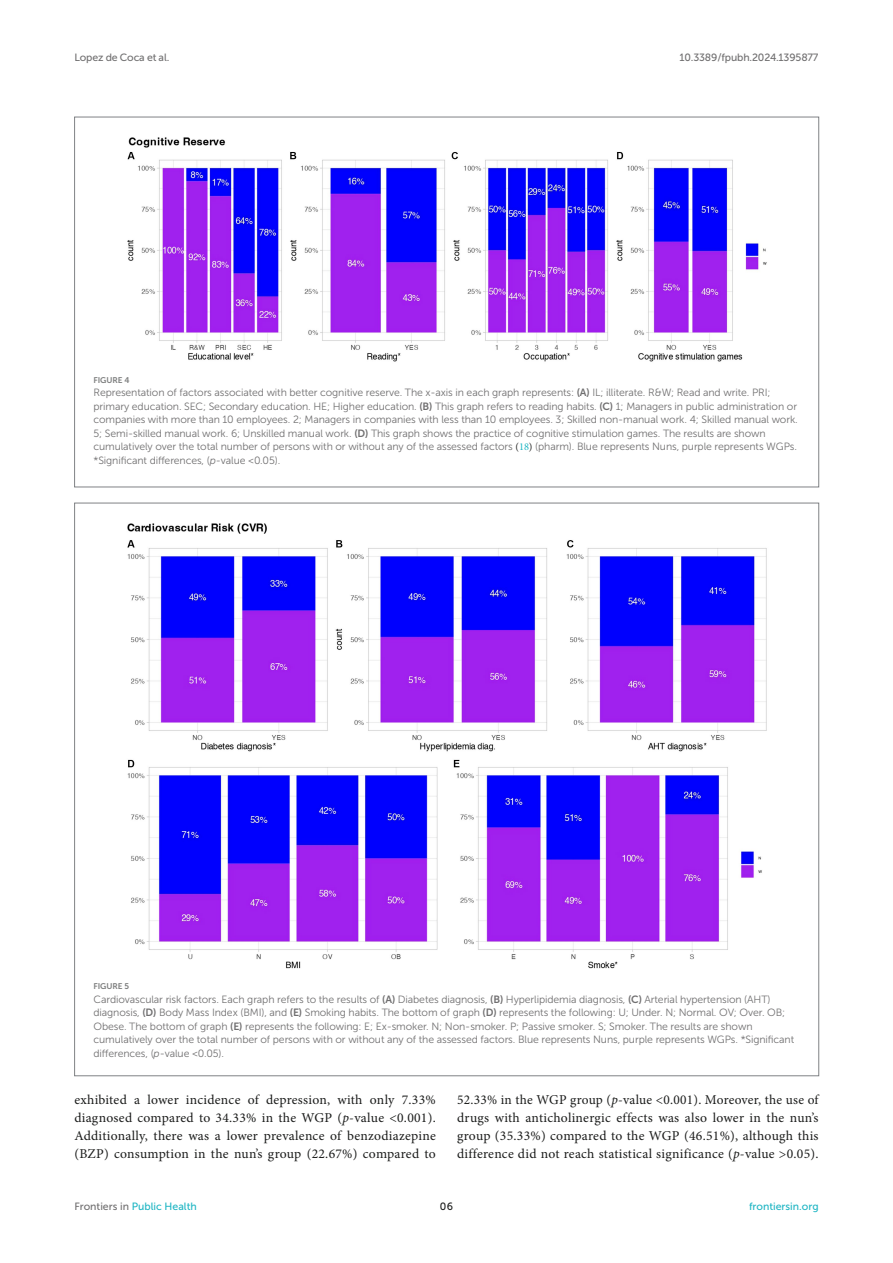
<style>
.page{position:relative;width:893px;height:1263px;background:#fff}
.page>*{position:absolute;margin:0;border:0;box-sizing:border-box;transform-origin:0 0}
.TEXT_FLUSH{font:13.5px/18px "Minion Pro";letter-spacing:.02em;color:#1b1c1b;text-align:justify}
.FIG_LEG{font:10.5px/13.5px "Museo Sans 300";letter-spacing:-.01em;color:#706f70}
.t1{font:10.5px "Museo Sans 500";letter-spacing:-.015em;color:#706f70}
.t2{font:10.5px "Museo Sans 500";color:#1db5c3}
.t3{font:10.5px "Museo Sans 500";color:#1b1c1b}
.FIG_HD{font:8.25px "Museo Sans 700";letter-spacing:-.01em;color:#7e7f7f}
.s1{font-family:"Museo Sans 700"}
.s2{font-family:"Minion Pro";color:#1b1c1b}
.s3{font-family:"Minion Pro";color:#1db5c3}
.s4{font-style:italic}
.s5{color:#706f70}
</style>
<div class="page">
<img style="left:127px;top:137px;width:640px;height:225px">
<img style="left:127px;top:523px;width:640px;height:446px">
<p class="t1" style="left:74px;top:51px;width:96px">Lopez de Coca et al.</p>
<p class="t1" style="left:680px;top:51px;width:140px">10.3389/fpubh.2024.1395877</p>
<p class="FIG_HD" style="left:94px;top:375px;width:37px">FIGURE 4</p>
<p class="FIG_LEG" style="left:94px;top:386px;width:706px">Representation of factors associated with better cognitive reserve. The x-axis in each graph represents: <span class="s1">(A)</span> IL; illiterate. R&amp;W; Read and write. PRI; primary education. SEC; Secondary education. HE; Higher education. <span class="s1">(B)</span> This graph refers to reading habits. <span class="s1">(C)</span> 1; Managers in public administration or companies with more than 10 employees. 2; Managers in companies with less than 10 employees. 3; Skilled non-manual work. 4; Skilled manual work.<br>5; Semi-skilled manual work. 6; Unskilled manual work. <span class="s1">(D)</span> This graph shows the practice of cognitive stimulation games. The results are shown cumulatively over the total number of persons with or without any of the assessed factors <span class="s2">(</span><span class="s3">18</span><span class="s2">)</span> (pharm). Blue represents Nuns, purple represents WGPs. *Significant differences, (<span class="s4">p</span>-value &lt;0.05).</p>
<p class="FIG_HD" style="left:94px;top:982px;width:37px">FIGURE 5</p>
<p class="FIG_LEG" style="left:94px;top:992px;width:702px">Cardiovascular risk factors. Each graph refers to the results of <span class="s1">(A)</span> Diabetes diagnosis, <span class="s1">(B)</span> Hyperlipidemia diagnosis, <span class="s1">(C)</span> Arterial hypertension (AHT) diagnosis, <span class="s1">(D)</span> Body Mass Index (BMI), and <span class="s1">(E)</span> Smoking habits. The bottom of graph <span class="s1">(D)</span> represents the following: U; Under. N; Normal. OV; Over. OB; Obese. The bottom of graph <span class="s1">(E)</span> represents the following: E; Ex-smoker. N; Non-smoker. P; Passive smoker. S; Smoker. The results are shown cumulatively over the total number of persons with or without any of the assessed factors. Blue represents Nuns, purple represents WGPs. *Significant differences, (<span class="s4">p</span>-value &lt;0.05).</p>
<p class="TEXT_FLUSH" style="left:74px;top:1091px;width:363px">exhibited a lower incidence of depression, with only 7.33% diagnosed compared to 34.33% in the WGP (<span class="s4">p</span>-value &lt;0.001).<br>Additionally, there was a lower prevalence of benzodiazepine (BZP) consumption in the nun’s group (22.67%) compared to</p>
<p class="TEXT_FLUSH" style="left:457px;top:1091px;width:363px">52.33% in the WGP group (<span class="s4">p</span>-value &lt;0.001). Moreover, the use of drugs with anticholinergic effects was also lower in the nun’s group (35.33%) compared to the WGP (46.51%), although this difference did not reach statistical significance (<span class="s4">p</span>-value &gt;0.05).</p>
<p class="t2" style="left:74px;top:1200px;width:124px"><span class="s5">Frontiers in</span> Public Health</p>
<p class="t3" style="left:440px;top:1200px;width:15px">06</p>
<p class="t2" style="left:749px;top:1200px;width:71px">frontiersin.org</p>
</div>
